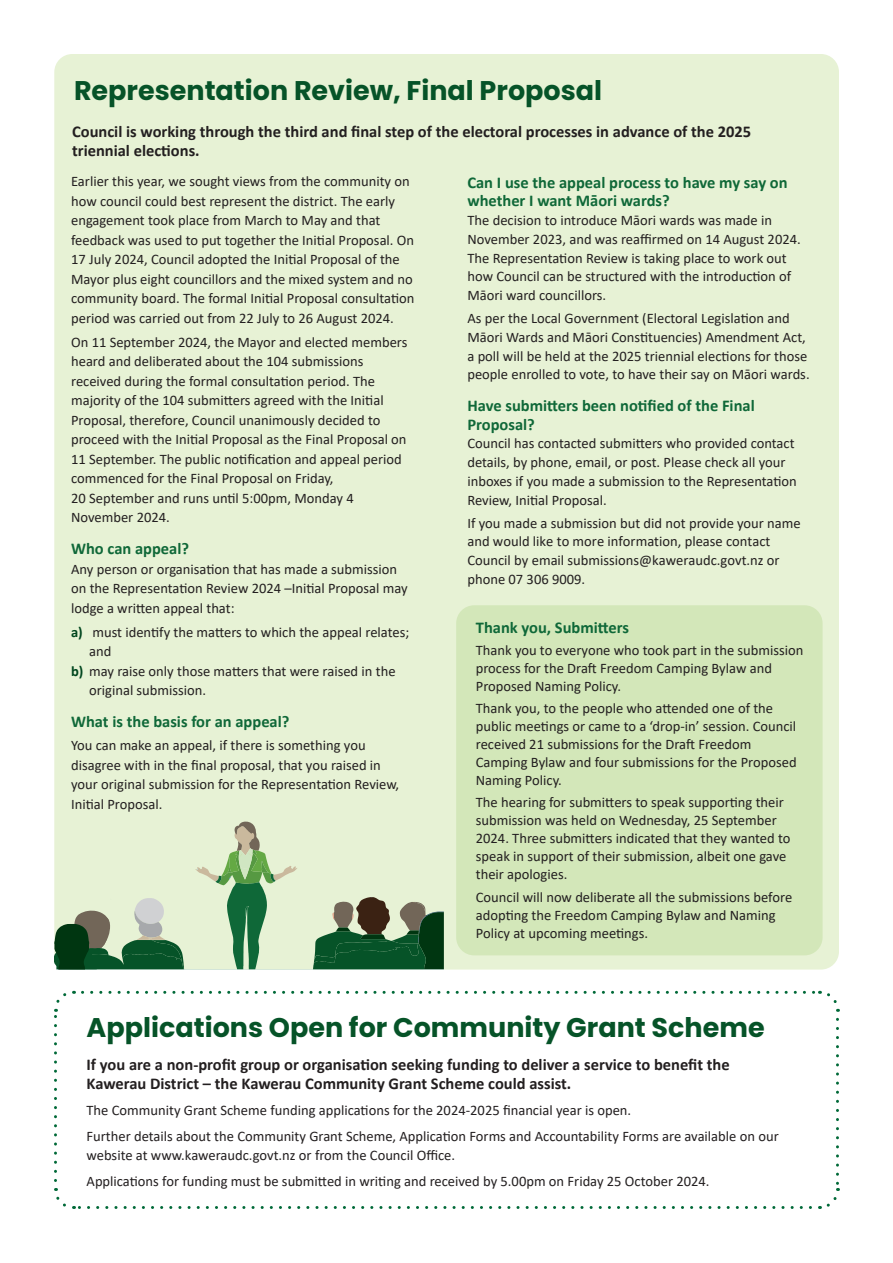
<style>
.page{position:relative;width:893px;height:1263px;background:#fff}
.page>*{position:absolute;margin:0;border:0;box-sizing:border-box;transform-origin:0 0}
.t1{font:700 27px "Poppins";color:#065328}
.t2{font:700 16.5px/19.5px "Calibri";color:#231f20}
.t3{font:700 16.5px/18.6px "Calibri";color:#0f6838}
.t4{font:14.55px/19.5px "Calibri";color:#231f20}
.s1{font-weight:700;color:#00461e}
</style>
<div class="page">
<svg style="left:819px;top:1019px;width:20px;height:190px"></svg>
<svg style="left:54px;top:1188px;width:756px;height:21px"></svg>
<svg style="left:54px;top:990px;width:20px;height:190px"></svg>
<svg style="left:82px;top:991px;width:758px;height:21px"></svg>
<div style="left:54px;top:54px;width:785px;height:915px;background:#e7f2d5;border-radius:18px"></div>
<svg style="left:54px;top:821px;width:389px;height:149px"></svg>
<div style="left:456px;top:605px;width:367px;height:350px;background:#d3e7b9;border-radius:18px"></div>
<p class="t1" style="left:74px;top:75px;width:530px">Representation Review, Final Proposal</p>
<p class="t2" style="left:72px;top:121px;width:681px">Council is working through the third and final step of the electoral processes in advance of the 2025 triennial elections.</p>
<p class="t4" style="left:71px;top:171px;width:345px">Earlier this year, we sought views from the community on how council could best represent the district. The early engagement took place from March to May and that feedback was used to put together the Initial Proposal. On 17 July 2024, Council adopted the Initial Proposal of the Mayor plus eight councillors and the mixed system and no community board. The formal Initial Proposal consultation period was carried out from 22 July to 26 August 2024.</p>
<p class="t4" style="left:71px;top:332px;width:338px">On 11 September 2024, the Mayor and elected members heard and deliberated about the 104 submissions received during the formal consultation period. The majority of the 104 submitters agreed with the Initial Proposal, therefore, Council unanimously decided to proceed with the Initial Proposal as the Final Proposal on 11 September. The public notification and appeal period commenced for the Final Proposal on Friday,<br>20 September and runs until 5:00pm, Monday 4<br>November 2024.</p>
<p class="t3" style="left:71px;top:539px;width:119px">Who can appeal?</p>
<p class="t4" style="left:71px;top:559px;width:338px">Any person or organisation that has made a submission on the Representation Review 2024 –Initial Proposal may lodge a written appeal that:</p>
<p class="t4" style="left:89px;top:622px;width:322px;text-indent:-18px"><span class="s1">a)</span> must identify the matters to which the appeal relates; and</p>
<p class="t4" style="left:89px;top:661px;width:308px;text-indent:-18px"><span class="s1">b)</span> may raise only those matters that were raised in the original submission.</p>
<p class="t3" style="left:71px;top:711px;width:220px">What is the basis for an appeal?</p>
<p class="t4" style="left:71px;top:735px;width:330px">You can make an appeal, if there is something you disagree with in the final proposal, that you raised in your original submission for the Representation Review, Initial Proposal.</p>
<p class="t3" style="left:467px;top:173px;width:322px">Can I use the appeal process to have my say on whether I want Māori wards?</p>
<p class="t4" style="left:467px;top:211px;width:335px;line-height:18.8px">The decision to introduce Māori wards was made in November 2023, and was reaffirmed on 14 August 2024.<br>The Representation Review is taking place to work out how Council can be structured with the introduction of Māori ward councillors.</p>
<p class="t4" style="left:467px;top:309px;width:344px;line-height:18.8px">As per the Local Government (Electoral Legislation and Māori Wards and Māori Constituencies) Amendment Act, a poll will be held at the 2025 triennial elections for those people enrolled to vote, to have their say on Māori wards.</p>
<p class="t3" style="left:467px;top:396px;width:289px">Have submitters been notified of the Final<br>Proposal?</p>
<p class="t4" style="left:467px;top:434px;width:331px;line-height:18.8px">Council has contacted submitters who provided contact details, by phone, email, or post. Please check all your inboxes if you made a submission to the Representation Review, Initial Proposal.</p>
<p class="t4" style="left:467px;top:513px;width:335px;line-height:18.8px">If you made a submission but did not provide your name and would like to more information, please contact Council by email submissions@kaweraudc.govt.nz or phone 07 306 9009.</p>
<p class="t3" style="left:476px;top:618px;width:155px">Thank you, Submitters</p>
<p class="t4" style="left:476px;top:641px;width:329px;line-height:18px">Thank you to everyone who took part in the submission process for the Draft Freedom Camping Bylaw and<br>Proposed Naming Policy.</p>
<p class="t4" style="left:476px;top:699px;width:322px;line-height:18px">Thank you, to the people who attended one of the public meetings or came to a ‘drop-in’ session. Council received 21 submissions for the Draft Freedom Camping Bylaw and four submissions for the Proposed Naming Policy.</p>
<p class="t4" style="left:476px;top:793px;width:316px;line-height:18px">The hearing for submitters to speak supporting their submission was held on Wednesday, 25 September 2024. Three submitters indicated that they wanted to speak in support of their submission, albeit one gave their apologies.</p>
<p class="t4" style="left:476px;top:887px;width:318px;line-height:18px">Council will now deliberate all the submissions before adopting the Freedom Camping Bylaw and Naming<br>Policy at upcoming meetings.</p>
<p class="t1" style="left:87px;top:1012px;width:679px">Applications Open for Community Grant Scheme</p>
<p class="t2" style="left:87px;top:1055px;width:645px">If you are a non-profit group or organisation seeking funding to deliver a service to benefit the<br>Kawerau District – the Kawerau Community Grant Scheme could assist.</p>
<p class="t4" style="left:87px;top:1100px;width:546px">The Community Grant Scheme funding applications for the 2024-2025 financial year is open.</p>
<p class="t4" style="left:87px;top:1126px;width:694px">Further details about the Community Grant Scheme, Application Forms and Accountability Forms are available on our website at www.kaweraudc.govt.nz or from the Council Office.</p>
<p class="t4" style="left:87px;top:1171px;width:624px">Applications for funding must be submitted in writing and received by 5.00pm on Friday 25 October 2024.</p>
</div>
